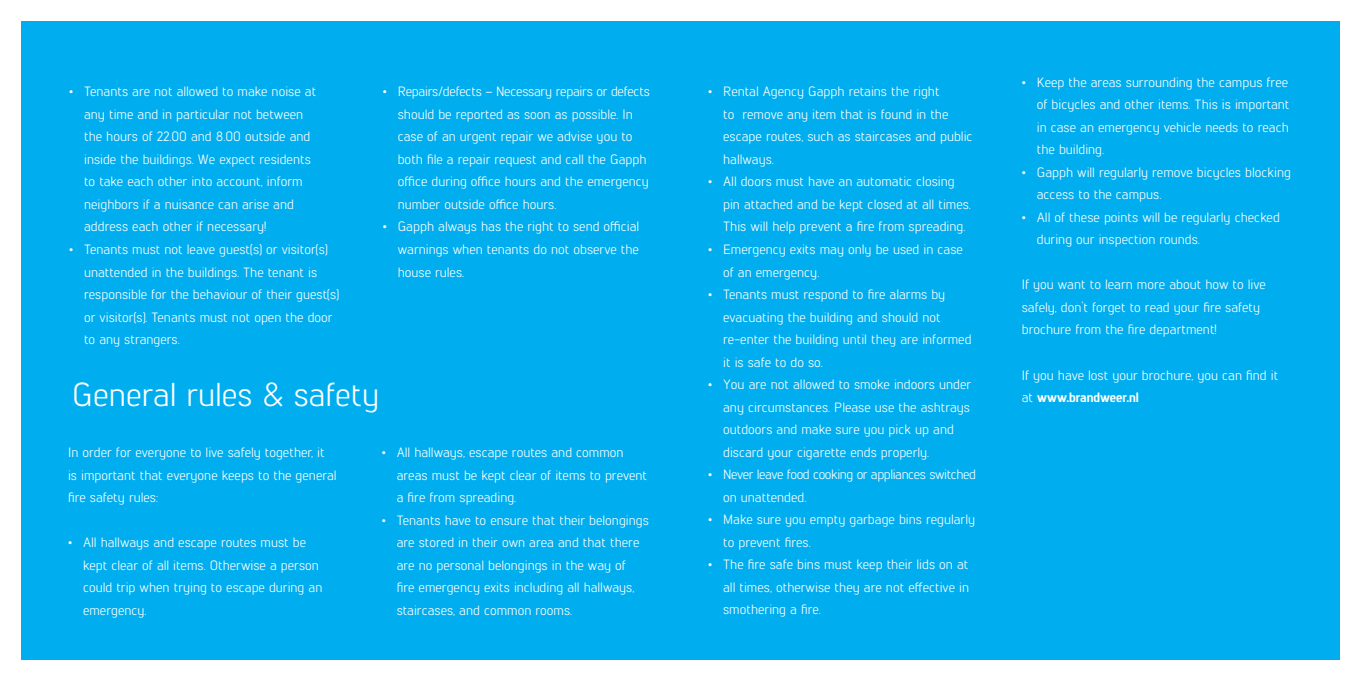
<style>
.page{position:relative;width:1361px;height:681px;background:#fff}
.page>*{position:absolute;margin:0;border:0;box-sizing:border-box;transform-origin:0 0}
.t1{font:33px "Lintel";color:#fff}
.t2{font:13.5px/22.5px "Lintel";color:#fff}
.t3{font:13.5px/22.5px "Lintel";letter-spacing:-.03em;color:#fff}
.s1{font-weight:800}
</style>
<div class="page">
<div style="left:21px;top:21px;width:1318px;height:638px;background:#00aeef"></div>
<p class="t2" style="left:69px;top:79px;width:249px;text-align:center">• Tenants are not allowed to make noise at any time and in particular not between</p>
<p class="t2" style="left:84px;top:124px;width:228px">the hours of 22.00 and 8.00 outside and</p>
<p class="t2" style="left:84px;top:147px;width:228px">inside the buildings. We expect residents</p>
<p class="t2" style="left:84px;top:169px;width:220px">to take each other into account, inform</p>
<p class="t2" style="left:84px;top:192px;width:211px">neighbors if a nuisance can arise and</p>
<p class="t2" style="left:84px;top:214px;width:184px">address each other if necessary!</p>
<p class="t2" style="left:84px;top:237px;width:257px;text-indent:-15px">• Tenants must not leave guest(s) or visitor(s) unattended in the buildings. The tenant is responsible for the behaviour of their guest(s) or visitor(s). Tenants must not open the door to any strangers.</p>
<p class="t2" style="left:398px;top:79px;width:254px;text-indent:-15px">• Repairs/defects – Necessary repairs or defects should be reported as soon as possible. In case of an urgent repair we advise you to both file a repair request and call the Gapph office during office hours and the emergency number outside office hours.</p>
<p class="t2" style="left:398px;top:214px;width:243px;text-align:justify;text-indent:-15px">• Gapph always has the right to send official warnings when tenants do not observe the house rules.</p>
<p class="t1" style="left:72px;top:371px;width:309px">General rules &amp; safety</p>
<p class="t2" style="left:68px;top:440px;width:270px">In order for everyone to live safely together, it is important that everyone keeps to the general fire safety rules:</p>
<p class="t2" style="left:83px;top:530px;width:241px;text-indent:-15px">• All hallways and escape routes must be kept clear of all items. Otherwise a person could trip when trying to escape during an emergency.</p>
<p class="t2" style="left:397px;top:440px;width:252px;text-indent:-15px">• All hallways, escape routes and common areas must be kept clear of items to prevent a fire from spreading.</p>
<p class="t2" style="left:397px;top:507px;width:254px;text-indent:-15px">• Tenants have to ensure that their belongings are stored in their own area and that there are no personal belongings in the way of<br>fire emergency exits including all hallways, staircases, and common rooms.</p>
<p class="t2" style="left:723px;top:79px;width:251px;text-indent:-15px">• Rental Agency Gapph retains the right<br>to remove any item that is found in the escape routes, such as staircases and public hallways.</p>
<p class="t2" style="left:723px;top:169px;width:249px;text-indent:-15px">• All doors must have an automatic closing pin attached and be kept closed at all times.<br>This will help prevent a fire from spreading.</p>
<p class="t2" style="left:723px;top:237px;width:241px;text-indent:-15px">• Emergency exits may only be used in case of an emergency.</p>
<p class="t2" style="left:723px;top:282px;width:250px;text-indent:-15px">• Tenants must respond to fire alarms by evacuating the building and should not re-enter the building until they are informed it is safe to do so.</p>
<p class="t2" style="left:723px;top:372px;width:250px;text-indent:-15px">• You are not allowed to smoke indoors under any circumstances. Please use the ashtrays outdoors and make sure you pick up and discard your cigarette ends properly.</p>
<p class="t3" style="left:723px;top:462px;width:254px;text-indent:-15px">• Never leave food cooking or appliances switched on unattended.</p>
<p class="t2" style="left:723px;top:507px;width:253px;text-indent:-15px">• Make sure you empty garbage bins regularly to prevent fires.</p>
<p class="t2" style="left:723px;top:552px;width:247px;text-align:justify;text-indent:-15px">• The fire safe bins must keep their lids on at all times, otherwise they are not effective in smothering a fire.</p>
<p class="t2" style="left:1037px;top:70px;width:254px;text-align:justify;text-indent:-15px">• Keep the areas surrounding the campus free of bicycles and other items. This is important in case an emergency vehicle needs to reach the building.</p>
<p class="t2" style="left:1037px;top:160px;width:256px;text-indent:-15px">• Gapph will regularly remove bicycles blocking access to the campus.</p>
<p class="t2" style="left:1037px;top:205px;width:245px;text-indent:-15px">• All of these points will be regularly checked during our inspection rounds.</p>
<p class="t2" style="left:1022px;top:272px;width:246px">If you want to learn more about how to live safely, don’t forget to read your fire safety brochure from the fire department!</p>
<p class="t2" style="left:1022px;top:362px;width:258px">If you have lost your brochure, you can find it at <span class="s1">www.brandweer.nl</span></p>
</div>
